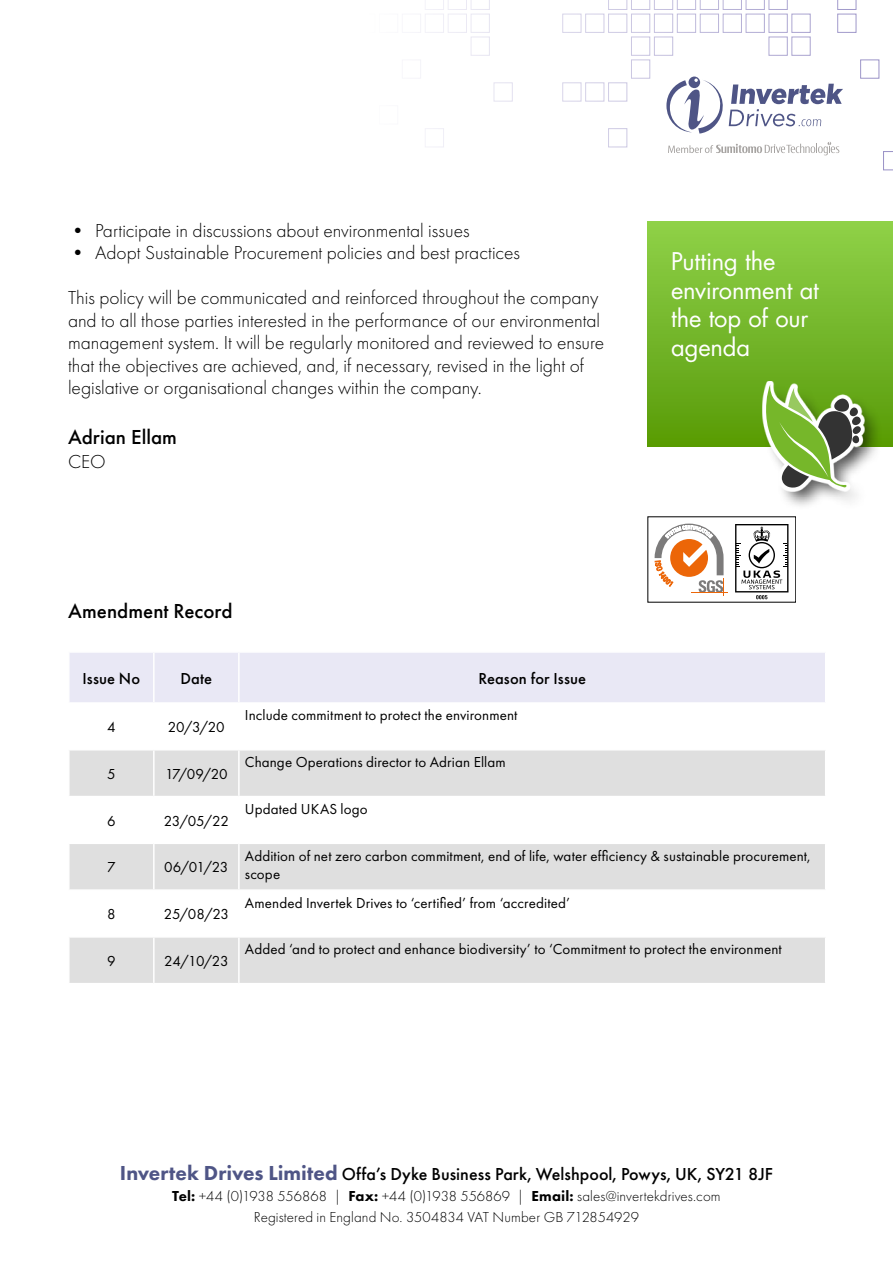
<style>
.page{position:relative;width:893px;height:1263px;background:#fff}
.page>*{position:absolute;margin:0;border:0;box-sizing:border-box;transform-origin:0 0}
.t1{font:23.7px/28.5px "Futura Std";letter-spacing:-.01em;color:#fff}
.t2{font:500 21px "Futura PT";color:#000}
.t3{font:300 19.5px/22.5px "Futura PT";color:#000}
.t4{font:500 18px "Futura PT";color:#000}
.t5{font:500 16.5px "Futura PT";letter-spacing:.005em;color:#000}
.t6{font:15px/18px "Futura PT";letter-spacing:.01em;color:#000}
.t7{font:300 15px "Futura PT";letter-spacing:.005em;color:#000}
.s1{font-weight:800;font-size:21px;color:#4f5586}
.s2{font-weight:800}
</style>
<div class="page">
<svg style="left:883px;top:151px;width:10px;height:19px"></svg>
<div style="left:860px;top:60px;width:19px;height:19px;border:1px solid #958dc4"></div>
<div style="left:654px;top:37px;width:19px;height:19px;border:1px solid #958dc4"></div>
<div style="left:769px;top:37px;width:19px;height:19px;border:1px solid #958dc4"></div>
<div style="left:791px;top:37px;width:19px;height:19px;border:1px solid #958dc4"></div>
<div style="left:631px;top:14px;width:19px;height:19px;border:1px solid #958dc4"></div>
<div style="left:654px;top:14px;width:19px;height:19px;border:1px solid #958dc4"></div>
<div style="left:677px;top:14px;width:19px;height:19px;border:1px solid #958dc4"></div>
<div style="left:700px;top:14px;width:19px;height:19px;border:1px solid #958dc4"></div>
<div style="left:723px;top:14px;width:19px;height:19px;border:1px solid #958dc4"></div>
<div style="left:746px;top:14px;width:19px;height:19px;border:1px solid #958dc4"></div>
<div style="left:769px;top:14px;width:19px;height:19px;border:1px solid #958dc4"></div>
<div style="left:791px;top:14px;width:19px;height:19px;border:1px solid #958dc4"></div>
<div style="left:837px;top:14px;width:19px;height:19px;border:1px solid #958dc4"></div>
<svg style="left:425px;top:0;width:65px;height:10px"></svg>
<svg style="left:608px;top:0;width:180px;height:10px"></svg>
<svg style="left:837px;top:0;width:19px;height:10px"></svg>
<svg style="left:666px;top:77px;width:177px;height:57px"></svg>
<svg style="left:668px;top:142px;width:171px;height:13px"></svg>
<div style="left:70px;top:653px;width:755px;height:49px;background:#e9e8f5"></div>
<svg style="left:70px;top:750px;width:755px;height:233px;fill:#dfdfdf"></svg>
<svg style="left:70px;top:891px;width:755px;height:45px"></svg>
<hr style="left:153px;top:750px;width:2px;height:46px;background:#fff">
<hr style="left:238px;top:750px;width:2px;height:46px;background:#fff">
<hr style="left:68px;top:796px;width:86px;height:1px;background:#fff">
<hr style="left:154px;top:796px;width:85px;height:1px;background:#fff">
<hr style="left:153px;top:797px;width:2px;height:45px;background:#fff">
<hr style="left:239px;top:796px;width:587px;height:1px;background:#fff">
<hr style="left:238px;top:797px;width:2px;height:45px;background:#fff">
<hr style="left:68px;top:842px;width:86px;height:2px;background:#fff">
<hr style="left:154px;top:842px;width:85px;height:2px;background:#fff">
<hr style="left:153px;top:844px;width:2px;height:45px;background:#fff">
<hr style="left:239px;top:842px;width:587px;height:2px;background:#fff">
<hr style="left:238px;top:844px;width:2px;height:45px;background:#fff">
<hr style="left:68px;top:889px;width:86px;height:2px;background:#fff">
<hr style="left:154px;top:889px;width:85px;height:2px;background:#fff">
<hr style="left:153px;top:891px;width:2px;height:45px;background:#fff">
<hr style="left:239px;top:889px;width:587px;height:2px;background:#fff">
<hr style="left:238px;top:891px;width:2px;height:45px;background:#fff">
<hr style="left:68px;top:936px;width:86px;height:2px;background:#fff">
<hr style="left:154px;top:936px;width:85px;height:2px;background:#fff">
<hr style="left:153px;top:938px;width:2px;height:45px;background:#fff">
<hr style="left:239px;top:936px;width:587px;height:2px;background:#fff">
<hr style="left:238px;top:938px;width:2px;height:45px;background:#fff">
<hr style="left:153px;top:653px;width:2px;height:49px;background:#fff">
<hr style="left:238px;top:653px;width:2px;height:49px;background:#fff">
<div style="left:648px;top:222px;width:245px;height:225px;background:linear-gradient(to bottom,#8fd14a,#589b07)"></div>
<div style="left:761px;top:383px;width:121px;height:126px;background:#000;opacity:.75"></div>
<svg style="left:762px;top:381px;width:102px;height:110px"></svg>
<svg style="left:766px;top:384px;width:95px;height:104px"></svg>
<hr style="left:691px;top:592px;width:37px;height:1px;background:#ec6608">
<svg style="left:655px;top:524px;width:69px;height:71px"></svg>
<svg style="left:735px;top:524px;width:53px;height:75px"></svg>
<p class="t3" style="left:68px;top:219px;width:403px">• Participate in discussions about environmental issues</p>
<p class="t3" style="left:68px;top:241px;width:454px">• Adopt Sustainable Procurement policies and best practices</p>
<p class="t3" style="left:68px;top:286px;width:538px">This policy will be communicated and reinforced throughout the company and to all those parties interested in the performance of our environmental management system. It will be regularly monitored and reviewed to ensure that the objectives are achieved, and, if necessary, revised in the light of legislative or organisational changes within the company.</p>
<p class="t2" style="left:68px;top:425px;width:110px">Adrian Ellam</p>
<p class="t3" style="left:68px;top:450px;width:39px">CEO</p>
<p class="t2" style="left:68px;top:599px;width:166px">Amendment Record</p>
<p class="t5" style="left:82px;top:668px;width:59px">Issue No</p>
<p class="t5" style="left:180px;top:668px;width:33px">Date</p>
<p class="t5" style="left:478px;top:668px;width:109px">Reason for Issue</p>
<p class="t6" style="left:107px;top:718px;width:10px">4</p>
<p class="t6" style="left:168px;top:718px;width:58px">20/3/20</p>
<p class="t6" style="left:245px;top:706px;width:274px">Include commitment to protect the environment</p>
<p class="t6" style="left:107px;top:765px;width:10px">5</p>
<p class="t6" style="left:165px;top:765px;width:64px">17/09/20</p>
<p class="t6" style="left:107px;top:811px;width:10px">6</p>
<p class="t6" style="left:164px;top:811px;width:67px">23/05/22</p>
<p class="t6" style="left:245px;top:753px;width:262px">Change Operations director to Adrian Ellam</p>
<p class="t6" style="left:245px;top:800px;width:124px">Updated UKAS logo</p>
<p class="t1" style="left:671px;top:248px;width:149px">Putting the environment at the top of our agenda</p>
<p class="t6" style="left:107px;top:858px;width:10px">7</p>
<p class="t6" style="left:164px;top:858px;width:66px">06/01/23</p>
<p class="t6" style="left:245px;top:847px;width:567px">Addition of net zero carbon commitment, end of life, water efficiency &amp; sustainable procurement, scope</p>
<p class="t6" style="left:107px;top:905px;width:10px">8</p>
<p class="t6" style="left:164px;top:905px;width:67px">25/08/23</p>
<p class="t6" style="left:245px;top:893px;width:327px">Amended Invertek Drives to ‘certified’ from ‘accredited’</p>
<p class="t6" style="left:107px;top:952px;width:10px">9</p>
<p class="t6" style="left:164px;top:952px;width:66px">24/10/23</p>
<p class="t6" style="left:245px;top:940px;width:538px">Added ‘and to protect and enhance biodiversity’ to ‘Commitment to protect the environment</p>
<p class="t4" style="left:120px;top:1163px;width:655px"><span class="s1">Invertek Drives Limited</span> Offa’s Dyke Business Park, Welshpool, Powys, UK, SY21 8JF</p>
<p class="t7" style="left:172px;top:1187px;width:550px"><span class="s2">Tel:</span> +44 (0)1938 556868 | <span class="s2">Fax:</span> +44 (0)1938 556869 | <span class="s2">Email:</span> sales@invertekdrives.com</p>
<p class="t7" style="left:254px;top:1208px;width:387px">Registered in England No. 3504834 VAT Number GB 712854929</p>
</div>
